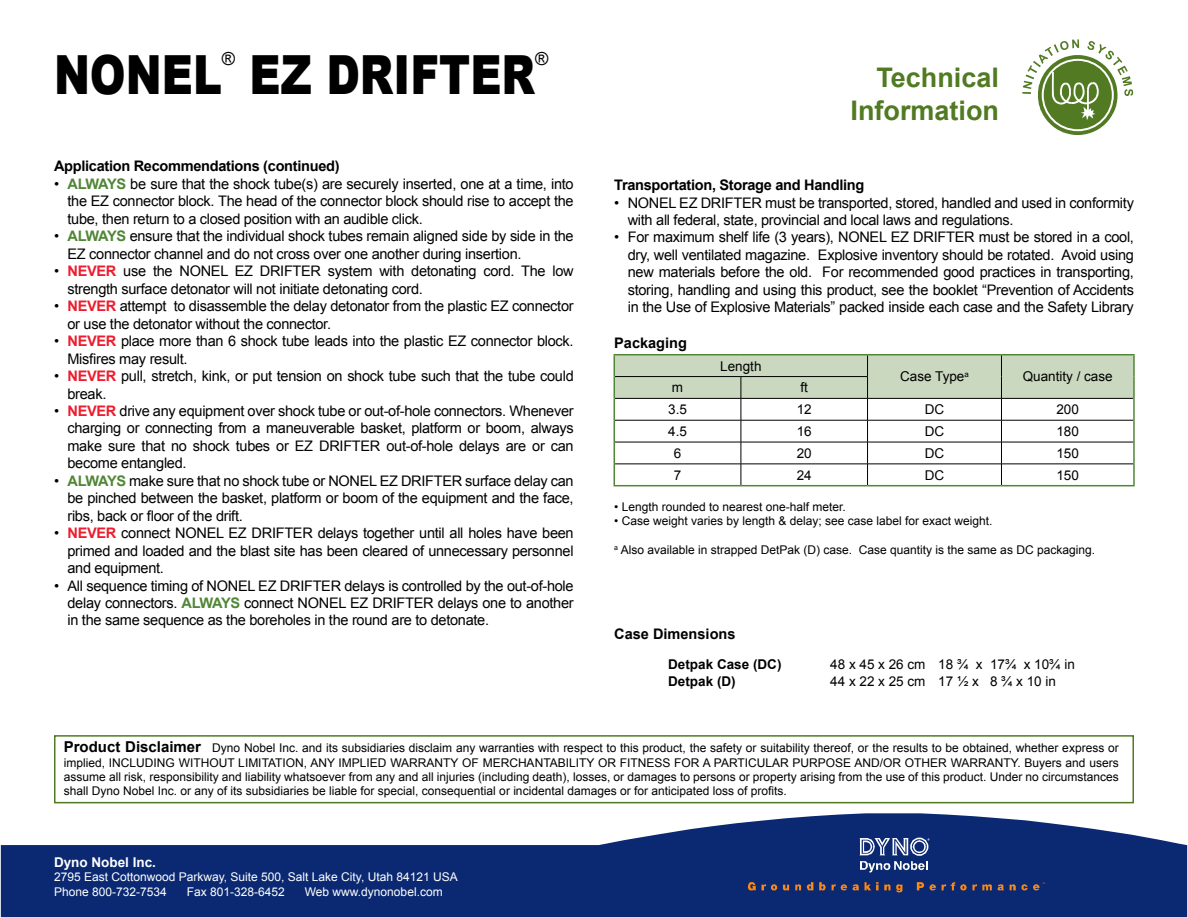
<style>
.page{position:relative;width:1188px;height:918px;background:#fff}
.page>*{position:absolute;margin:0;border:0;box-sizing:border-box;transform-origin:0 0}
.t1{font:900 54px "Arial";color:#000;scale:.8 1}
.t2{font:700 27px/32.4px "Arial";color:#517a23;text-align:right}
.t3{font:18px "Arial";color:#000}
.t4{font:14.55px/17.4px "Arial";letter-spacing:-.02em;color:#000;text-align:justify}
.t5{font:700 14.55px "Arial";letter-spacing:-.02em;color:#000}
.t6{font:700 14.55px "Arial";color:#000}
.t7{font:13.5px "Arial";color:#000}
.t8{font:700 13.5px "Arial";color:#000}
.t9{font:700 13.5px "Arial";color:#fff}
.t10{font:12px/14.4px "Arial";color:#000;text-align:justify}
.t11{font:12px/14.4px "Arial";color:#fff}
.s1{font-weight:700;color:#508636}
.s2{font-weight:700;color:#ed1c2e}
.s3{font-weight:700;font-size:15px}
</style>
<div class="page">
<svg style="left:1px;top:813px;width:1186px;height:104px;fill:#0a2972"></svg>
<svg style="left:748px;top:882px;width:8px;height:8px"></svg>
<svg style="left:762px;top:884px;width:15px;height:6px"></svg>
<svg style="left:783px;top:885px;width:6px;height:5px"></svg>
<svg style="left:795px;top:884px;width:6px;height:6px"></svg>
<svg style="left:807px;top:882px;width:6px;height:8px"></svg>
<svg style="left:819px;top:882px;width:7px;height:8px"></svg>
<svg style="left:832px;top:884px;width:15px;height:6px"></svg>
<svg style="left:853px;top:884px;width:6px;height:6px"></svg>
<svg style="left:865px;top:882px;width:25px;height:8px"></svg>
<svg style="left:896px;top:884px;width:6px;height:8px"></svg>
<svg style="left:917px;top:882px;width:7px;height:8px"></svg>
<svg style="left:930px;top:884px;width:6px;height:6px"></svg>
<svg style="left:942px;top:882px;width:50px;height:8px"></svg>
<svg style="left:998px;top:884px;width:6px;height:6px"></svg>
<svg style="left:1010px;top:884px;width:6px;height:6px"></svg>
<svg style="left:859px;top:838px;width:71px;height:35px;background:#556b9d"></svg>
<svg style="left:1022px;top:883px;width:23px;height:7px"></svg>
<div style="left:54px;top:735px;width:1080px;height:68px;border:2px solid #517a23"></div>
<svg style="left:1022px;top:39px;width:111px;height:96px"></svg>
<hr style="left:614px;top:354px;width:127px;height:1px;background:#508636">
<hr style="left:741px;top:354px;width:127px;height:1px;background:#508636">
<hr style="left:868px;top:354px;width:133px;height:1px;background:#508636">
<hr style="left:1001px;top:354px;width:134px;height:1px;background:#508636">
<hr style="left:1133px;top:355px;width:2px;height:22px;background:#508636">
<hr style="left:1133px;top:377px;width:2px;height:21px;background:#508636">
<hr style="left:1133px;top:398px;width:2px;height:22px;background:#508636">
<hr style="left:1133px;top:420px;width:2px;height:22px;background:#508636">
<hr style="left:1133px;top:442px;width:2px;height:22px;background:#508636">
<hr style="left:1133px;top:464px;width:2px;height:21px;background:#508636">
<hr style="left:614px;top:485px;width:127px;height:1px;background:#508636">
<hr style="left:741px;top:485px;width:127px;height:1px;background:#508636">
<hr style="left:868px;top:485px;width:133px;height:1px;background:#508636">
<hr style="left:1001px;top:485px;width:134px;height:1px;background:#508636">
<svg style="left:614px;top:355px;width:520px;height:130px"></svg>
<h1 class="t1" style="left:54px;top:35px;width:211px">NONEL</h1>
<p class="t3" style="left:222px;top:46px;width:15px">®</p>
<h1 class="t1" style="left:250px;top:35px;width:358px">EZ DRIFTER</h1>
<p class="t3" style="left:535px;top:46px;width:15px">®</p>
<p class="t5" style="left:54px;top:156px;width:287px">Application Recommendations (continued)</p>
<p class="t4" style="left:68px;top:175px;width:508px;text-indent:-14px">• <span class="s1">ALWAYS</span> be sure that the shock tube(s) are securely inserted, one at a time, into the EZ connector block. The head of the connector block should rise to accept the tube, then return to a closed position with an audible click.</p>
<p class="t4" style="left:68px;top:227px;width:508px;text-indent:-14px">• <span class="s1">ALWAYS</span> ensure that the individual shock tubes remain aligned side by side in the<br>EZ connector channel and do not cross over one another during insertion.</p>
<p class="t4" style="left:68px;top:262px;width:508px;text-indent:-14px">• <span class="s2">NEVER</span> use the NONEL EZ DRIFTER system with detonating cord. The low strength surface detonator will not initiate detonating cord.</p>
<p class="t4" style="left:68px;top:297px;width:508px;text-indent:-14px">• <span class="s2">NEVER</span> attempt to disassemble the delay detonator from the plastic EZ connector or use the detonator without the connector.</p>
<p class="t4" style="left:68px;top:332px;width:508px;text-indent:-14px">• <span class="s2">NEVER</span> place more than 6 shock tube leads into the plastic EZ connector block.<br>Misfires may result.</p>
<p class="t4" style="left:68px;top:367px;width:508px;text-indent:-14px">• <span class="s2">NEVER</span> pull, stretch, kink, or put tension on shock tube such that the tube could break.</p>
<p class="t4" style="left:68px;top:402px;width:508px;text-indent:-14px">• <span class="s2">NEVER</span> drive any equipment over shock tube or out-of-hole connectors. Whenever charging or connecting from a maneuverable basket, platform or boom, always make sure that no shock tubes or EZ DRIFTER out-of-hole delays are or can become entangled.</p>
<p class="t4" style="left:68px;top:472px;width:508px;text-indent:-14px">• <span class="s1">ALWAYS</span> make sure that no shock tube or NONEL EZ DRIFTER surface delay can be pinched between the basket, platform or boom of the equipment and the face, ribs, back or floor of the drift.</p>
<p class="t4" style="left:68px;top:524px;width:508px;text-indent:-14px">• <span class="s2">NEVER</span> connect NONEL EZ DRIFTER delays together until all holes have been primed and loaded and the blast site has been cleared of unnecessary personnel and equipment.</p>
<p class="t4" style="left:68px;top:577px;width:508px;text-indent:-14px">• All sequence timing of NONEL EZ DRIFTER delays is controlled by the out-of-hole delay connectors. <span class="s1">ALWAYS</span> connect NONEL EZ DRIFTER delays one to another in the same sequence as the boreholes in the round are to detonate.</p>
<h2 class="t2" style="left:851px;top:62px;width:150px">Technical<br>Information</h2>
<p class="t5" style="left:614px;top:175px;width:252px">Transportation, Storage and Handling</p>
<p class="t4" style="left:628px;top:194px;width:508px;text-indent:-14px">• NONEL EZ DRIFTER must be transported, stored, handled and used in conformity with all federal, state, provincial and local laws and regulations.</p>
<p class="t4" style="left:628px;top:229px;width:508px;text-indent:-14px">• For maximum shelf life (3 years), NONEL EZ DRIFTER must be stored in a cool, dry, well ventilated magazine. Explosive inventory should be rotated. Avoid using new materials before the old. For recommended good practices in transporting, storing, handling and using this product, see the booklet “Prevention of Accidents in the Use of Explosive Materials” packed inside each case and the Safety Library</p>
<p class="t6" style="left:614px;top:333px;width:74px">Packaging</p>
<p class="t7" style="left:720px;top:357px;width:43px">Length</p>
<p class="t7" style="left:900px;top:367px;width:70px">Case Type<sup>a</sup></p>
<p class="t7" style="left:1023px;top:367px;width:92px">Quantity / case</p>
<p class="t7" style="left:672px;top:378px;width:13px">m</p>
<p class="t7" style="left:800px;top:378px;width:9px">ft</p>
<p class="t7" style="left:668px;top:400px;width:20px">3.5</p>
<p class="t7" style="left:797px;top:400px;width:17px">12</p>
<p class="t7" style="left:925px;top:400px;width:21px">DC</p>
<p class="t7" style="left:1056px;top:400px;width:24px">200</p>
<p class="t7" style="left:668px;top:422px;width:20px">4.5</p>
<p class="t7" style="left:797px;top:422px;width:17px">16</p>
<p class="t7" style="left:925px;top:422px;width:21px">DC</p>
<p class="t7" style="left:1056px;top:422px;width:24px">180</p>
<p class="t7" style="left:674px;top:444px;width:9px">6</p>
<p class="t7" style="left:797px;top:444px;width:17px">20</p>
<p class="t7" style="left:925px;top:444px;width:21px">DC</p>
<p class="t7" style="left:1056px;top:444px;width:24px">150</p>
<p class="t7" style="left:674px;top:466px;width:9px">7</p>
<p class="t7" style="left:797px;top:466px;width:17px">24</p>
<p class="t7" style="left:925px;top:466px;width:21px">DC</p>
<p class="t7" style="left:1056px;top:466px;width:24px">150</p>
<p class="t10" style="left:614px;top:500px;width:233px">• Length rounded to nearest one-half meter.</p>
<p class="t10" style="left:614px;top:514px;width:380px">• Case weight varies by length &amp; delay; see case label for exact weight.</p>
<p class="t10" style="left:614px;top:543px;width:482px"><sup>a</sup> Also available in strapped DetPak (D) case. Case quantity is the same as DC packaging.</p>
<p class="t6" style="left:614px;top:624px;width:123px">Case Dimensions</p>
<p class="t8" style="left:668px;top:655px;width:115px">Detpak Case (DC)</p>
<p class="t7" style="left:830px;top:655px;width:246px">48 x 45 x 26 cm 18 ¾ x 17¾ x 10¾ in</p>
<p class="t8" style="left:668px;top:671px;width:69px">Detpak (D)</p>
<p class="t7" style="left:830px;top:672px;width:227px">44 x 22 x 25 cm 17 ½ x 8 ¾ x 10 in</p>
<p class="t10" style="left:64px;top:741px;width:1056px"><span class="s3">Product Disclaimer</span> Dyno Nobel Inc. and its subsidiaries disclaim any warranties with respect to this product, the safety or suitability thereof, or the results to be obtained, whether express or implied, INCLUDING WITHOUT LIMITATION, ANY IMPLIED WARRANTY OF MERCHANTABILITY OR FITNESS FOR A PARTICULAR PURPOSE AND/OR OTHER WARRANTY. Buyers and users assume all risk, responsibility and liability whatsoever from any and all injuries (including death), losses, or damages to persons or property arising from the use of this product. Under no circumstances shall Dyno Nobel Inc. or any of its subsidiaries be liable for special, consequential or incidental damages or for anticipated loss of profits.</p>
<p class="t9" style="left:54px;top:853px;width:104px">Dyno Nobel Inc.</p>
<p class="t11" style="left:54px;top:870px;width:405px">2795 East Cottonwood Parkway, Suite 500, Salt Lake City, Utah 84121 USA<br>Phone 800-732-7534</p>
<p class="t11" style="left:187px;top:884px;width:100px">Fax 801-328-6452</p>
<p class="t11" style="left:305px;top:884px;width:139px">Web www.dynonobel.com</p>
</div>
